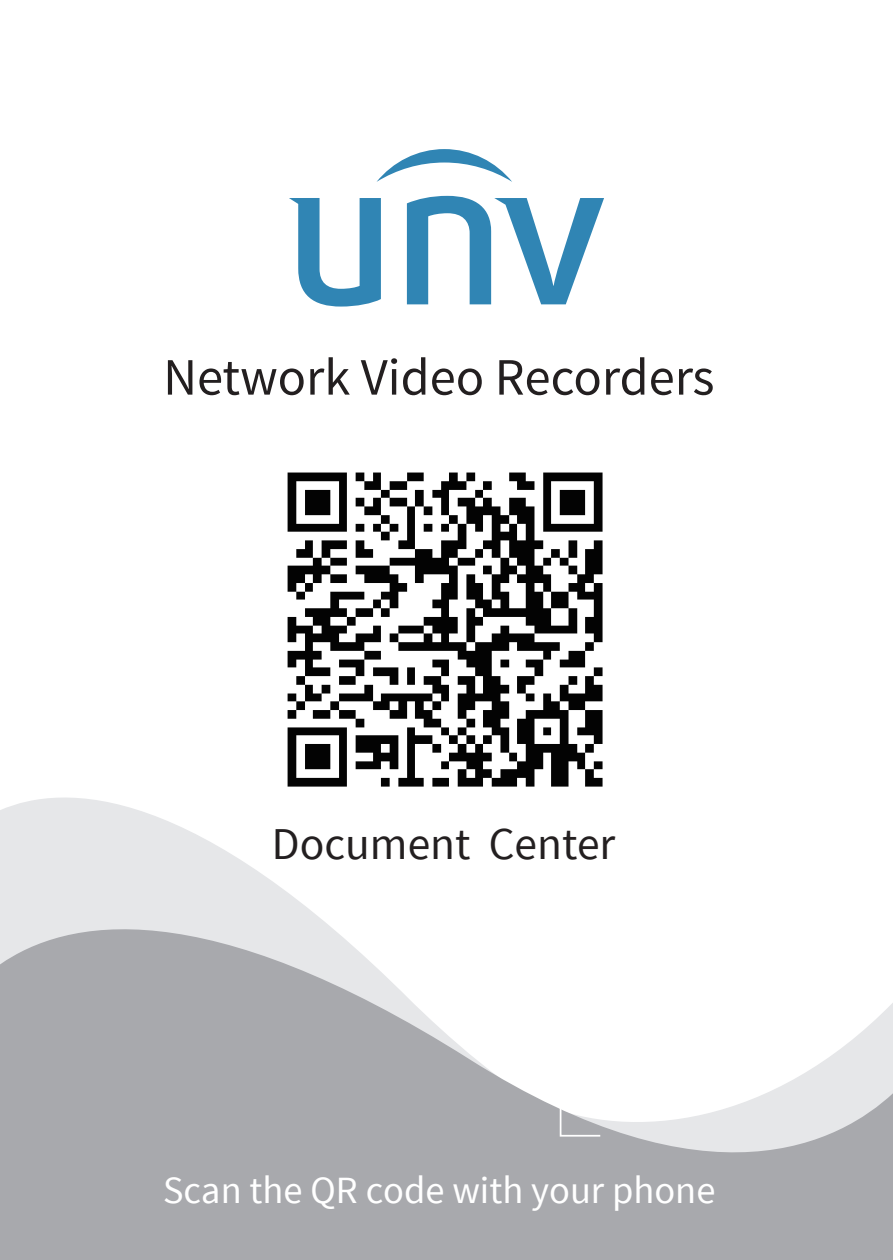
<style>
.page{position:relative;width:893px;height:1260px;background:#fff}
.page>*{position:absolute;margin:0;border:0;box-sizing:border-box;transform-origin:0 0}
.t1{font:52.5px "Source Sans Pro";color:#231f20}
.t2{font:45.5px "Source Sans Pro";color:#231f20}
.t3{font:38.5px "Source Sans Pro";color:#fff}
</style>
<div class="page">
<svg style="left:0;top:797px;width:284px;height:93px;fill:#e6e7e9"></svg>
<svg style="left:0;top:890px;width:893px;height:370px;fill:#a8a9ad"></svg>
<svg style="left:289px;top:198px;width:92px;height:109px"></svg>
<svg style="left:407px;top:196px;width:197px;height:108px"></svg>
<svg style="left:376px;top:149px;width:136px;height:33px"></svg>
<svg style="left:559px;top:1094px;width:44px;height:43px"></svg>
<img style="left:272px;top:472px;width:331px;height:332px">
<h1 class="t1" style="left:163px;top:345px;width:553px">Network Video Recorders</h1>
<p class="t2" style="left:272px;top:816px;width:345px">Document Center</p>
<p class="t3" style="left:164px;top:1166px;width:554px">Scan the QR code with your phone</p>
</div>
